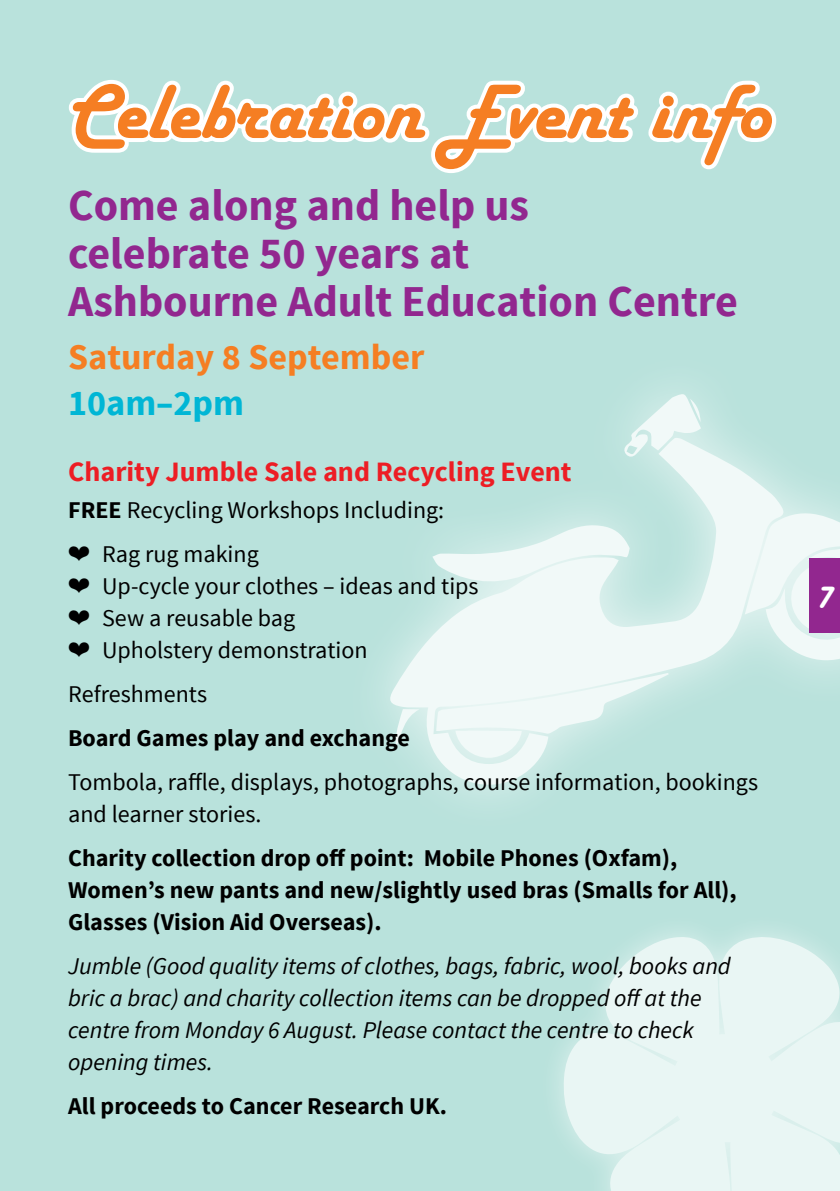
<style>
.page{position:relative;width:840px;height:1191px;background:#fff}
.page>*{position:absolute;margin:0;border:0;box-sizing:border-box;transform-origin:0 0}
.t1{font:80px "Harlow Solid";color:#f57e23}
.t2{font:700 44px/48px "Source Sans Pro";color:#92278f}
.t3{font:700 36px "Source Sans Pro";color:#f57e23}
.t4{font:700 36px "Source Sans Pro";color:#00b6d5}
.t5{font:36px "Harlow Solid";color:#fff}
.t6{font:700 28px "Source Sans Pro";color:#ed1d24}
.t7{font:24px/32px "Source Sans Pro";color:#000}
.t8{font:700 24px/32px "Source Sans Pro";color:#000}
.t9{font:italic 24px/32px "Source Sans Pro";color:#000}
.s1{font-weight:700}
</style>
<div class="page">
<div style="left:0;top:0;width:839px;height:1191px;background:#b9e2dc"></div>
<svg style="left:562px;top:935px;width:277px;height:256px;fill:#e9f6f4"></svg>
<div style="left:645px;top:1008px;width:159px;height:159px;background:#e9f6f4"></div>
<svg style="left:387px;top:437px;width:397px;height:351px"></svg>
<svg style="left:432px;top:523px;width:197px;height:62px"></svg>
<svg style="left:394px;top:709px;width:25px;height:37px"></svg>
<svg style="left:623px;top:393px;width:77px;height:65px"></svg>
<svg style="left:744px;top:504px;width:95px;height:157px;background:#e7f4f3"></svg>
<svg style="left:436px;top:673px;width:232px;height:85px"></svg>
<svg style="left:69px;top:80px;width:708px;height:93px"></svg>
<div style="left:809px;top:558px;width:30px;height:75px;background:#92278f"></div>
<h1 class="t1" style="left:68px;top:68px;width:703px">Celebration Event info</h1>
<h2 class="t2" style="left:68px;top:183px;width:671px">Come along and help us<br>celebrate 50 years at<br>Ashbourne Adult Education Centre</h2>
<h3 class="t3" style="left:68px;top:334px;width:357px">Saturday 8 September</h3>
<h3 class="t4" style="left:68px;top:379px;width:177px">10am–2pm</h3>
<p class="t6" style="left:68px;top:453px;width:504px">Charity Jumble Sale and Recycling Event</p>
<p class="t7" style="left:68px;top:488px;width:377px;line-height:44px"><span class="s1">FREE</span> Recycling Workshops Including: ❤ Rag rug making</p>
<p class="t7" style="left:68px;top:570px;width:412px">❤ Up-cycle your clothes – ideas and tips ❤ Sew a reusable bag<br>❤ Upholstery demonstration</p>
<p class="t7" style="left:68px;top:678px;width:140px">Refreshments</p>
<p class="t8" style="left:68px;top:723px;width:343px">Board Games play and exchange</p>
<p class="t7" style="left:68px;top:766px;width:691px">Tombola, raffle, displays, photographs, course information, bookings and learner stories.</p>
<p class="t8" style="left:68px;top:843px;width:669px">Charity collection drop off point: Mobile Phones (Oxfam),<br>Women’s new pants and new/slightly used bras (Smalls for All),<br>Glasses (Vision Aid Overseas).</p>
<p class="t9" style="left:68px;top:950px;width:663px">Jumble (Good quality items of clothes, bags, fabric, wool, books and bric a brac) and charity collection items can be dropped off at the centre from Monday 6 August. Please contact the centre to check opening times.</p>
<p class="t8" style="left:68px;top:1091px;width:380px">All proceeds to Cancer Research UK.</p>
<h3 class="t5" style="left:814px;top:576px;width:18px">7</h3>
</div>
